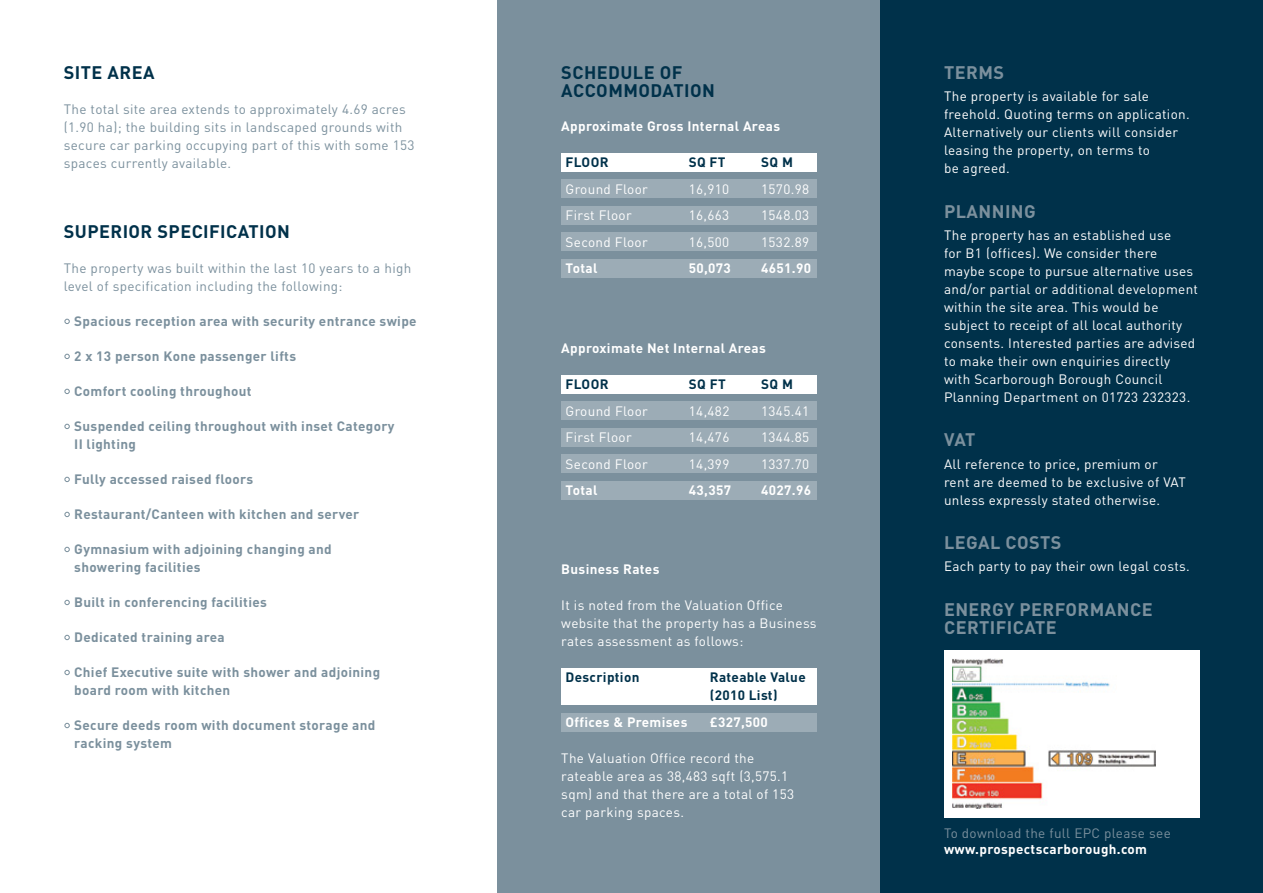
<style>
.page{position:relative;width:1263px;height:893px;background:#fff}
.page>*{position:absolute;margin:0;border:0;box-sizing:border-box;transform-origin:0 0}
.t1{font:700 18px/18px "DIN";letter-spacing:.025em;color:#7b909d}
.t2{font:700 18px/18px "DIN";letter-spacing:.025em;color:#00314a}
.t3{font:13.5px/18px "DIN";letter-spacing:.025em;color:#fff}
.t4{font:700 13.5px/18px "DIN";letter-spacing:.025em;color:#7b909d}
.t5{font:13.5px/18px "DIN";letter-spacing:.025em;color:#7b909d}
.t6{font:700 13.5px "DIN";letter-spacing:.025em;color:#fff}
.t7{font:700 13.5px/18px "DIN";letter-spacing:.025em;color:#00314a}
</style>
<div class="page">
<div style="left:880px;top:0;width:383px;height:893px;background:#00314a"></div>
<div style="left:944px;top:650px;width:255px;height:168px;background:#fff"></div>
<img style="left:952px;top:659px;width:203px;height:150px">
<svg style="left:65px;top:319px;width:5px;height:5px"></svg>
<svg style="left:65px;top:354px;width:5px;height:5px"></svg>
<svg style="left:65px;top:389px;width:5px;height:5px"></svg>
<svg style="left:65px;top:424px;width:5px;height:5px"></svg>
<svg style="left:65px;top:477px;width:5px;height:5px"></svg>
<svg style="left:65px;top:512px;width:5px;height:5px"></svg>
<svg style="left:65px;top:547px;width:5px;height:5px"></svg>
<svg style="left:65px;top:600px;width:5px;height:5px"></svg>
<svg style="left:65px;top:635px;width:5px;height:5px"></svg>
<svg style="left:65px;top:670px;width:5px;height:5px"></svg>
<svg style="left:65px;top:723px;width:5px;height:5px"></svg>
<div style="left:497px;top:0;width:383px;height:893px;background:#7b909d"></div>
<div style="left:561px;top:713px;width:255px;height:18px;background:#9cacb6"></div>
<div style="left:561px;top:668px;width:255px;height:37px;background:#fff"></div>
<div style="left:561px;top:153px;width:255px;height:19px;background:#fff"></div>
<div style="left:561px;top:375px;width:255px;height:18px;background:#fff"></div>
<div style="left:561px;top:206px;width:255px;height:19px;background:#9cacb6"></div>
<div style="left:561px;top:428px;width:255px;height:18px;background:#9cacb6"></div>
<div style="left:561px;top:179px;width:255px;height:19px;background:#9cacb6"></div>
<div style="left:561px;top:401px;width:255px;height:18px;background:#9cacb6"></div>
<div style="left:561px;top:232px;width:255px;height:19px;background:#9cacb6"></div>
<div style="left:561px;top:454px;width:255px;height:18px;background:#9cacb6"></div>
<div style="left:561px;top:259px;width:255px;height:19px;background:#9cacb6"></div>
<div style="left:561px;top:481px;width:255px;height:18px;background:#9cacb6"></div>
<h1 class="t2" style="left:64px;top:62px;width:92px">SITE AREA</h1>
<p class="t5" style="left:64px;top:100px;width:352px">The total site area extends to approximately 4.69 acres (1.90 ha); the building sits in landscaped grounds with secure car parking occupying part of this with some 153 spaces currently available.</p>
<h1 class="t2" style="left:64px;top:221px;width:228px">SUPERIOR SPECIFICATION</h1>
<p class="t5" style="left:64px;top:259px;width:349px">The property was built within the last 10 years to a high level of specification including the following:</p>
<p class="t4" style="left:74px;top:311px;width:344px">Spacious reception area with security entrance swipe</p>
<p class="t4" style="left:74px;top:346px;width:223px">2 x 13 person Kone passenger lifts</p>
<p class="t4" style="left:74px;top:381px;width:179px">Comfort cooling throughout</p>
<p class="t4" style="left:74px;top:416px;width:322px">Suspended ceiling throughout with inset Category<br>II lighting</p>
<p class="t4" style="left:74px;top:469px;width:181px">Fully accessed raised floors</p>
<p class="t4" style="left:74px;top:504px;width:287px">Restaurant/Canteen with kitchen and server</p>
<p class="t4" style="left:74px;top:539px;width:259px">Gymnasium with adjoining changing and showering facilities</p>
<p class="t4" style="left:74px;top:592px;width:194px">Built in conferencing facilities</p>
<p class="t4" style="left:74px;top:627px;width:152px">Dedicated training area</p>
<p class="t4" style="left:74px;top:662px;width:307px">Chief Executive suite with shower and adjoining board room with kitchen</p>
<p class="t4" style="left:74px;top:715px;width:303px">Secure deeds room with document storage and racking system</p>
<h1 class="t2" style="left:561px;top:62px;width:155px">SCHEDULE OF<br>ACCOMMODATION</h1>
<p class="t6" style="left:561px;top:118px;width:220px">Approximate Gross Internal Areas</p>
<p class="t7" style="left:566px;top:153px;width:44px">FLOOR</p>
<p class="t7" style="left:689px;top:153px;width:38px">SQ FT</p>
<p class="t7" style="left:761px;top:153px;width:33px">SQ M</p>
<p class="t3" style="left:566px;top:180px;width:84px">Ground Floor</p>
<p class="t3" style="left:689px;top:180px;width:42px">16,910</p>
<p class="t3" style="left:761px;top:180px;width:49px">1570.98</p>
<p class="t3" style="left:566px;top:206px;width:68px">First Floor</p>
<p class="t3" style="left:689px;top:206px;width:42px">16,663</p>
<p class="t3" style="left:761px;top:206px;width:49px">1548.03</p>
<p class="t3" style="left:566px;top:233px;width:84px">Second Floor</p>
<p class="t3" style="left:689px;top:233px;width:42px">16,500</p>
<p class="t3" style="left:761px;top:233px;width:49px">1532.89</p>
<p class="t6" style="left:566px;top:260px;width:33px">Total</p>
<p class="t6" style="left:689px;top:260px;width:44px">50,073</p>
<p class="t6" style="left:761px;top:260px;width:51px">4651.90</p>
<p class="t6" style="left:561px;top:339px;width:206px">Approximate Net Internal Areas</p>
<p class="t7" style="left:566px;top:375px;width:44px">FLOOR</p>
<p class="t7" style="left:689px;top:375px;width:38px">SQ FT</p>
<p class="t7" style="left:761px;top:375px;width:33px">SQ M</p>
<p class="t3" style="left:566px;top:401px;width:84px">Ground Floor</p>
<p class="t3" style="left:689px;top:401px;width:42px">14,482</p>
<p class="t3" style="left:761px;top:401px;width:49px">1345.41</p>
<p class="t3" style="left:566px;top:428px;width:68px">First Floor</p>
<p class="t3" style="left:689px;top:428px;width:42px">14,476</p>
<p class="t3" style="left:761px;top:428px;width:49px">1344.85</p>
<p class="t3" style="left:566px;top:454px;width:84px">Second Floor</p>
<p class="t3" style="left:689px;top:454px;width:42px">14,399</p>
<p class="t3" style="left:761px;top:454px;width:49px">1337.70</p>
<p class="t6" style="left:566px;top:481px;width:33px">Total</p>
<p class="t6" style="left:689px;top:481px;width:44px">43,357</p>
<p class="t6" style="left:761px;top:481px;width:51px">4027.96</p>
<p class="t6" style="left:561px;top:560px;width:100px">Business Rates</p>
<p class="t3" style="left:561px;top:596px;width:257px">It is noted from the Valuation Office website that the property has a Business rates assessment as follows:</p>
<p class="t7" style="left:566px;top:668px;width:75px">Description</p>
<p class="t7" style="left:710px;top:668px;width:97px">Rateable Value (2010 List)</p>
<p class="t6" style="left:566px;top:713px;width:123px">Offices &amp; Premises</p>
<p class="t6" style="left:710px;top:713px;width:59px">£327,500</p>
<p class="t3" style="left:561px;top:749px;width:234px">The Valuation Office record the rateable area as 38,483 sqft (3,575.1 sqm) and that there are a total of 153 car parking spaces.</p>
<h1 class="t1" style="left:944px;top:62px;width:61px">TERMS</h1>
<p class="t3" style="left:944px;top:87px;width:247px">The property is available for sale freehold. Quoting terms on application.<br>Alternatively our clients will consider leasing the property, on terms to<br>be agreed.</p>
<h1 class="t1" style="left:944px;top:201px;width:93px">PLANNING</h1>
<p class="t3" style="left:944px;top:226px;width:256px">The property has an established use<br>for B1 (offices). We consider there maybe scope to pursue alternative uses and/or partial or additional development within the site area. This would be subject to receipt of all local authority consents. Interested parties are advised to make their own enquiries directly with Scarborough Borough Council Planning Department on 01723 232323.</p>
<h1 class="t1" style="left:944px;top:430px;width:33px">VAT</h1>
<p class="t3" style="left:944px;top:454px;width:243px">All reference to price, premium or rent are deemed to be exclusive of VAT unless expressly stated otherwise.</p>
<h1 class="t1" style="left:944px;top:533px;width:119px">LEGAL COSTS</h1>
<p class="t3" style="left:944px;top:557px;width:247px">Each party to pay their own legal costs.</p>
<h1 class="t1" style="left:944px;top:599px;width:210px">ENERGY PERFORMANCE<br>CERTIFICATE</h1>
<p class="t5" style="left:944px;top:824px;width:228px">To download the full EPC please see</p>
<p class="t6" style="left:944px;top:841px;width:205px">www.prospectscarborough.com</p>
</div>
